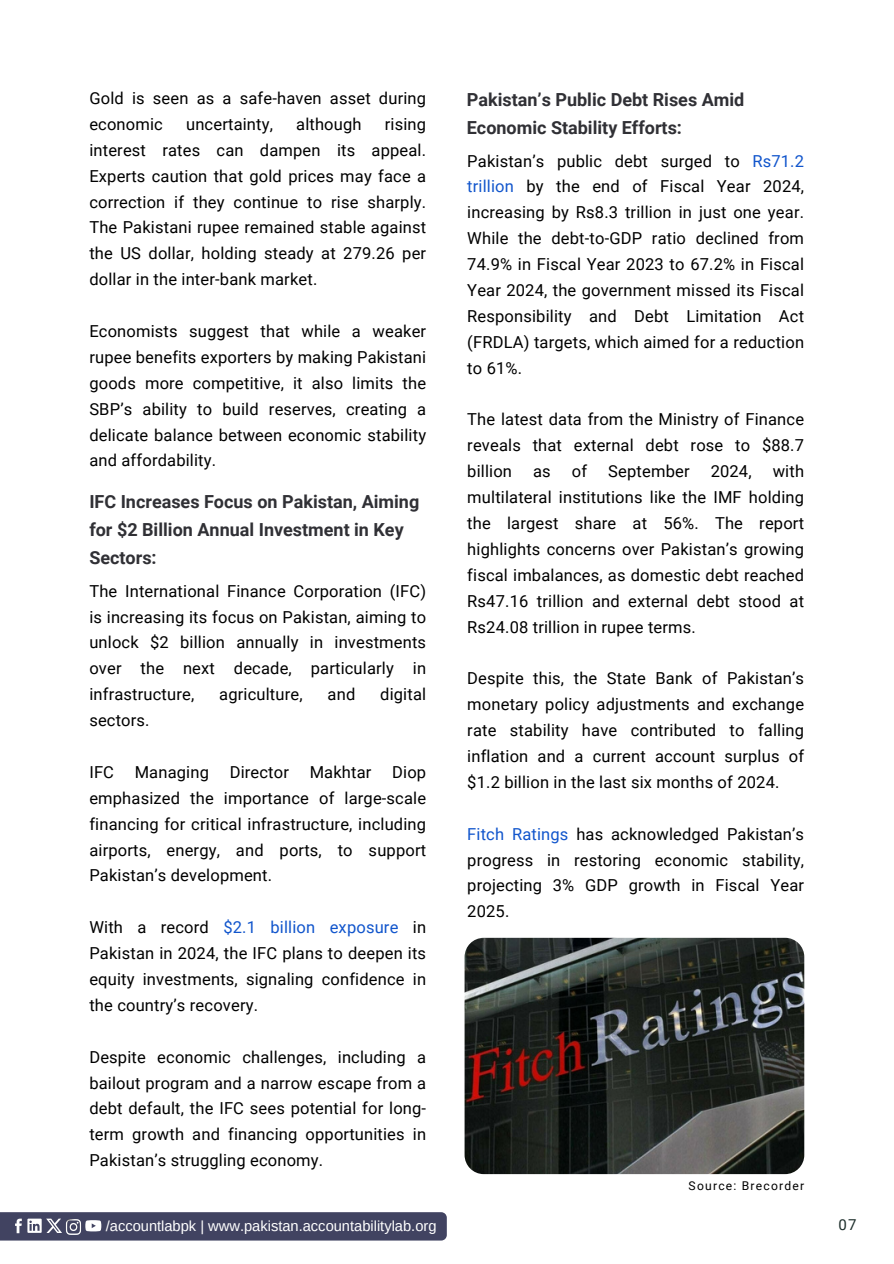
<style>
.page{position:relative;width:894px;height:1264px;background:#fff}
.page>*{position:absolute;margin:0;border:0;box-sizing:border-box;transform-origin:0 0}
.t1{font:700 18px/28.2px "Roboto";color:#303035}
.t2{font:16.5px/25.8px "Roboto";letter-spacing:.01em;color:#000;text-align:justify}
.t3{font:15px "Roboto";color:#1c2d2a}
.t4{font:14.7px "Arimo";color:#fff}
.t5{font:12.15px "Roboto";letter-spacing:.1em;color:#000}
.s1{color:#15c}
</style>
<div class="page">
<svg style="left:0;top:1212px;width:446px;height:28px;background:#494b68"></svg>
<img style="left:65px;top:1218px;width:16px;height:16px">
<img style="left:464px;top:937px;width:340px;height:237px;border-radius:19px">
<h2 class="t2" style="left:89px;top:85px;width:338px">Gold is seen as a safe-haven asset during economic</h2>
<h2 class="t2" style="left:186px;top:111px;width:88px">uncertainty,</h2>
<h2 class="t2" style="left:296px;top:111px;width:67px">although</h2>
<h2 class="t2" style="left:89px;top:111px;width:338px;text-indent:295px">rising interest rates can dampen its appeal.<br>Experts caution that gold prices may face a correction if they continue to rise sharply.<br>The Pakistani rupee remained stable against the US dollar, holding steady at 279.26 per dollar in the inter-bank market.</h2>
<p class="t2" style="left:89px;top:318px;width:338px">Economists suggest that while a weaker rupee benefits exporters by making Pakistani goods more competitive, it also limits the SBP’s ability to build reserves, creating a delicate balance between economic stability and affordability.</p>
<p class="t1" style="left:89px;top:487px;width:331px">IFC Increases Focus on Pakistan, Aiming for $2 Billion Annual Investment in Key<br>Sectors:</p>
<h3 class="t2" style="left:89px;top:578px;width:338px">The International Finance Corporation (IFC) is increasing its focus on Pakistan, aiming to unlock $2 billion annually in investments over the next decade, particularly in infrastructure,</h3>
<h3 class="t2" style="left:219px;top:681px;width:85px">agriculture,</h3>
<h3 class="t2" style="left:327px;top:681px;width:29px">and</h3>
<h3 class="t2" style="left:380px;top:681px;width:47px">digital</h3>
<h3 class="t2" style="left:89px;top:707px;width:62px">sectors.</h3>
<h1 class="t2" style="left:89px;top:759px;width:26px">IFC</h1>
<h1 class="t2" style="left:135px;top:759px;width:76px">Managing</h1>
<h1 class="t2" style="left:229px;top:759px;width:61px">Director</h1>
<h1 class="t2" style="left:309px;top:759px;width:63px">Makhtar</h1>
<h1 class="t2" style="left:89px;top:759px;width:338px;text-indent:303px">Diop emphasized the importance of large-scale financing for critical infrastructure, including airports, energy, and ports, to support Pakistan’s development.</h1>
<h2 class="t2" style="left:89px;top:914px;width:338px">With a record <span class="s1">$2.1 billion exposure</span> in Pakistan in 2024, the IFC plans to deepen its equity investments, signaling confidence in the country’s recovery.</h2>
<h2 class="t2" style="left:89px;top:1044px;width:338px">Despite economic challenges, including a bailout program and a narrow escape from a debt default, the IFC sees potential for long&shy;term growth and financing opportunities in Pakistan’s struggling economy.</h2>
<p class="t1" style="left:466px;top:86px;width:279px">Pakistan’s Public Debt Rises Amid<br>Economic Stability Efforts:</p>
<h1 class="t2" style="left:467px;top:148px;width:338px">Pakistan’s public debt surged to <span class="s1">Rs71.2 trillion</span> by the end of Fiscal Year 2024, increasing by Rs8.3 trillion in just one year.<br>While the debt-to-GDP ratio declined from 74.9% in Fiscal Year 2023 to 67.2% in Fiscal Year 2024, the government missed its Fiscal Responsibility and Debt Limitation Act (FRDLA) targets, which aimed for a reduction to 61%.</h1>
<h2 class="t2" style="left:467px;top:407px;width:338px">The latest data from the Ministry of Finance reveals that external debt rose to $88.7 billion</h2>
<h2 class="t2" style="left:533px;top:458px;width:19px">as</h2>
<h2 class="t2" style="left:571px;top:458px;width:17px">of</h2>
<h2 class="t2" style="left:608px;top:458px;width:83px">September</h2>
<h2 class="t2" style="left:710px;top:458px;width:42px">2024,</h2>
<h2 class="t2" style="left:467px;top:458px;width:338px;text-indent:305px">with multilateral institutions like the IMF holding the largest share at 56%. The report highlights concerns over Pakistan’s growing fiscal imbalances, as domestic debt reached Rs47.16 trillion and external debt stood at Rs24.08 trillion in rupee terms.</h2>
<h2 class="t2" style="left:467px;top:665px;width:338px">Despite this, the State Bank of Pakistan’s monetary policy adjustments and exchange rate stability have contributed to falling inflation and a current account surplus of $1.2 billion in the last six months of 2024.</h2>
<h2 class="t2" style="left:467px;top:821px;width:338px"><span class="s1">Fitch Ratings</span> has acknowledged Pakistan’s progress in restoring economic stability, projecting 3% GDP growth in Fiscal Year 2025.</h2>
<p class="t5" style="left:688px;top:1178px;width:117px">Source: Brecorder</p>
<h2 class="t4" style="left:106px;top:1217px;width:332px">/accountlabpk | www.pakistan.accountabilitylab.org</h2>
<h2 class="t3" style="left:838px;top:1216px;width:20px">07</h2>
</div>
